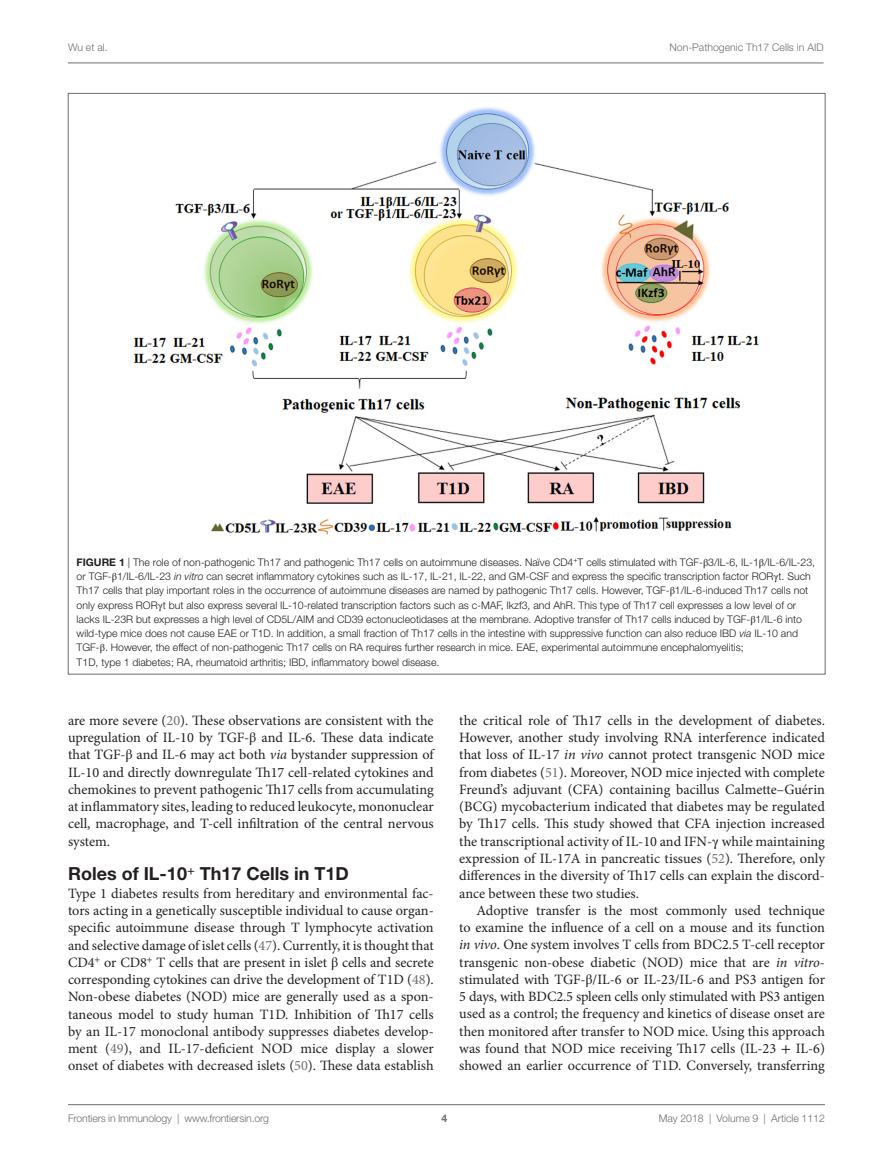
<style>
.page{position:relative;width:893px;height:1170px;background:#fff}
.page>*{position:absolute;margin:0;border:0;box-sizing:border-box;transform-origin:0 0}
.t1{font:700 18px "Helvetica Neue LT Std";color:#231f20}
.t2{font:14.25px/17.2px "Minion Pro";color:#231f20;text-align:justify}
.t3{font:300 10.5px/14.2px "Helvetica Neue LT Std";color:#231f20}
.t4{font:300 10.5px "Helvetica Neue LT Std";color:#6c6d70}
.t5{font:700 10.5px "Helvetica Neue LT Std";color:#231f20}
.t6{font:700 10.5px "Helvetica Neue LT Std";color:#6c6d70}
.s1{font-weight:700}
.s2{font-family:"STIX General";font-weight:400}
.s3{font-style:italic}
.s4{color:#6c6d70}
.s5{font-family:"STIX General"}
</style>
<div class="page">
<img style="left:133px;top:107px;width:627px;height:428px">
<hr style="left:68px;top:63px;width:756px;height:1px;background:#6c6d70">
<hr style="left:68px;top:1104px;width:757px;height:1px;background:#6c6d70">
<p class="t4" style="left:68px;top:41px;width:41px">Wu et al.</p>
<p class="t4" style="left:669px;top:41px;width:156px">Non-Pathogenic Th17 Cells in AID</p>
<p class="t3" style="left:77px;top:554px;width:740px;text-indent:33px"><span class="s1">e 1</span> | The role of non-pathogenic Th17 and pathogenic Th17 cells on autoimmune diseases. Naïve CD4<sup>+</sup>T cells stimulated with TGF-<span class="s2">β</span>3/IL-6, IL-1<span class="s2">β</span>/IL-6/IL-23, or TGF-<span class="s2">β</span>1/IL-6/IL-23 <span class="s3">in vitro</span> can secret inflammatory cytokines such as IL-17, IL-21, IL-22, and GM-CSF and express the specific transcription factor ROR<span class="s2">γ</span>t. Such Th17 cells that play important roles in the occurrence of autoimmune diseases are named by pathogenic Th17 cells. However, TGF-<span class="s2">β</span>1/IL-6-induced Th17 cells not only express ROR<span class="s2">γ</span>t but also express several IL-10-related transcription factors such as c-MAF, Ikzf3, and AhR. This type of Th17 cell expresses a low level of or lacks IL-23R but expresses a high level of CD5L/AIM and CD39 ectonucleotidases at the membrane. Adoptive transfer of Th17 cells induced by TGF-<span class="s2">β</span>1/IL-6 into wild-type mice does not cause EAE or T1D. In addition, a small fraction of Th17 cells in the intestine with suppressive function can also reduce IBD <span class="s3">via</span> IL-10 and TGF-<span class="s2">β</span>. However, the effect of non-pathogenic Th17 cells on RA requires further research in mice. EAE, experimental autoimmune encephalomyelitis;<br>T1D, type 1 diabetes; RA, rheumatoid arthritis; IBD, inflammatory bowel disease.</p>
<p class="t5" style="left:77px;top:555px;width:18px">Figur</p>
<p class="t2" style="left:68px;top:711px;width:367px">are more severe (<span class="s4">20</span>). These observations are consistent with the upregulation of IL-10 by TGF-<span class="s5">β</span> and IL-6. These data indicate that TGF-<span class="s5">β</span> and IL-6 may act both <span class="s3">via</span> bystander suppression of IL-10 and directly downregulate Th17 cell-related cytokines and chemokines to prevent pathogenic Th17 cells from accumulating at inflammatory sites, leading to reduced leukocyte, mononuclear cell, macrophage, and T-cell infiltration of the central nervous system.</p>
<p class="t1" style="left:68px;top:862px;width:282px">Roles of IL-10<sup>+</sup> Th17 Cells in T1D</p>
<p class="t2" style="left:68px;top:884px;width:367px">Type 1 diabetes results from hereditary and environmental fac&shy;tors acting in a genetically susceptible individual to cause organ&shy;specific autoimmune disease through T lymphocyte activation and selective damage of islet cells (<span class="s4">47</span>). Currently, it is thought that CD4<sup>+</sup> or CD8<sup>+</sup> T cells that are present in islet <span class="s5">β</span> cells and secrete corresponding cytokines can drive the development of T1D (<span class="s4">48</span>).<br>Non-obese diabetes (NOD) mice are generally used as a spon&shy;taneous model to study human T1D. Inhibition of Th17 cells by an IL-17 monoclonal antibody suppresses diabetes develop&shy;ment (<span class="s4">49</span>), and IL-17-deficient NOD mice display a slower onset of diabetes with decreased islets (<span class="s4">50</span>). These data establish</p>
<p class="t2" style="left:459px;top:711px;width:367px">the critical role of Th17 cells in the development of diabetes.<br>However, another study involving RNA interference indicated that loss of IL-17 <span class="s3">in vivo</span> cannot protect transgenic NOD mice from diabetes (<span class="s4">51</span>). Moreover, NOD mice injected with complete Freund’s adjuvant (CFA) containing bacillus Calmette–Guérin (BCG) mycobacterium indicated that diabetes may be regulated by Th17 cells. This study showed that CFA injection increased the transcriptional activity of IL-10 and IFN-<span class="s5">γ</span> while maintaining expression of IL-17A in pancreatic tissues (<span class="s4">52</span>). Therefore, only differences in the diversity of Th17 cells can explain the discord&shy;ance between these two studies.</p>
<p class="t2" style="left:459px;top:901px;width:367px;text-indent:17px">Adoptive transfer is the most commonly used technique to examine the influence of a cell on a mouse and its function <span class="s3">in vivo</span>. One system involves T cells from BDC2.5 T-cell receptor transgenic non-obese diabetic (NOD) mice that are <span class="s3">in vitro&shy;</span>stimulated with TGF-<span class="s5">β</span>/IL-6 or IL-23/IL-6 and PS3 antigen for 5 days, with BDC2.5 spleen cells only stimulated with PS3 antigen used as a control; the frequency and kinetics of disease onset are then monitored after transfer to NOD mice. Using this approach was found that NOD mice receiving Th17 cells (IL-23 <span class="s5">+</span> IL-6) showed an earlier occurrence of T1D. Conversely, transferring</p>
<p class="t4" style="left:68px;top:1111px;width:203px">Frontiers in Immunology | www.frontiersin.org</p>
<p class="t4" style="left:659px;top:1111px;width:168px">May 2018 | Volume 9 | Article 1112</p>
<p class="t6" style="left:441px;top:1111px;width:7px">4</p>
</div>
